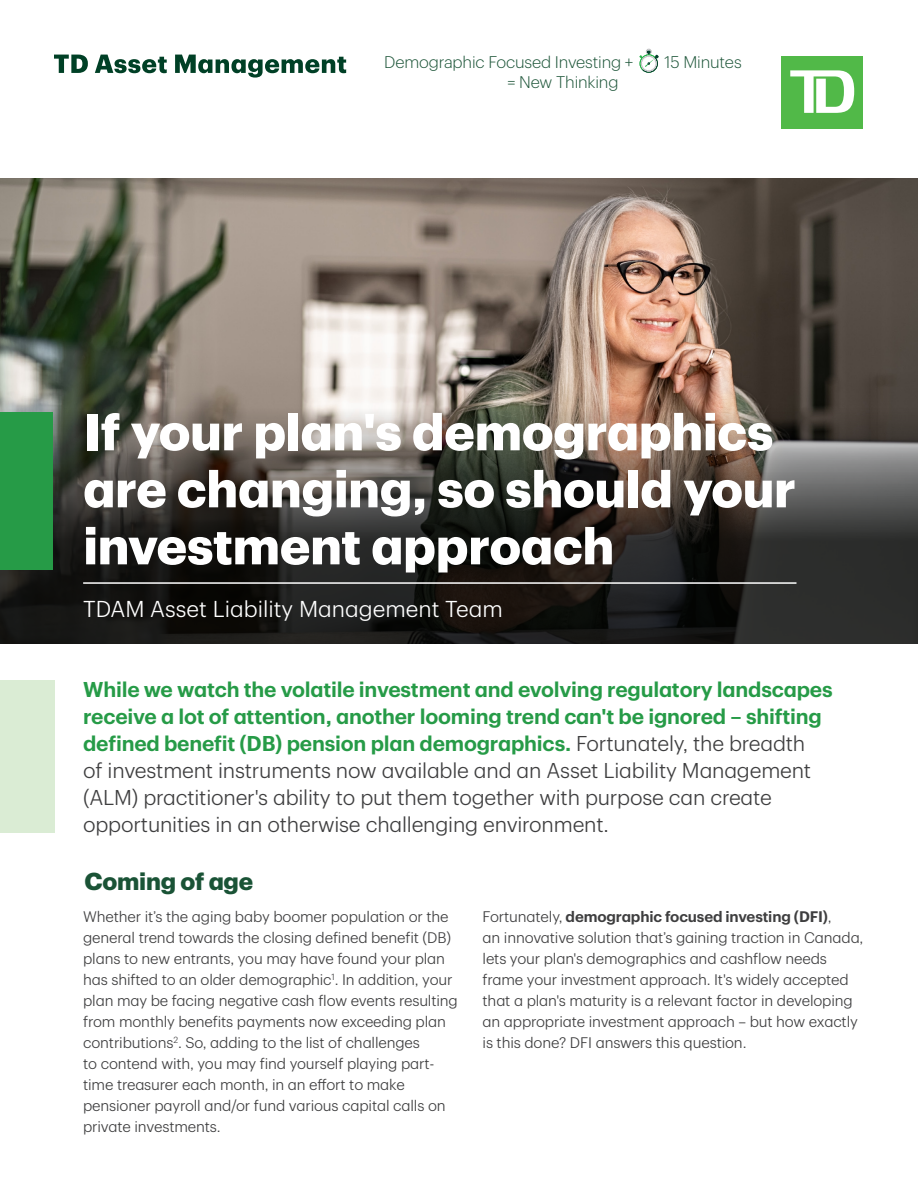
<style>
.page{position:relative;width:918px;height:1188px;background:#fff}
.page>*{position:absolute;margin:0;border:0;box-sizing:border-box;transform-origin:0 0}
.Legal_Text{font:700 51px/57px "TD Graphik";letter-spacing:-.005em;color:#fff}
.Subhead_Style_2_Dark{font:700 24px "TD Graphik";letter-spacing:-.01em;color:#1a5336}
.Legal_Text-2{font:300 22.5px "TD Graphik";color:#fff}
.Body{font:300 21px/27px "TD Graphik";letter-spacing:-.01em;color:#3e3e3f}
.TD_Top_Equation_Styl{font:300 16.5px "TD Graphik";letter-spacing:-.01em;color:#1a5336}
.Subhead_Style_2_Dark-2{font:300 15px/21px "TD Graphik";letter-spacing:-.01em;color:#3e3e3f}
.Body-2{font:300 15px/21px "TD Graphik";letter-spacing:-.01em;color:#3e3e3f}
.s1{font-weight:600;color:#269b47}
.s2{font-weight:600}
</style>
<div class="page">
<img style="left:0;top:178px;width:918px;height:230px">
<svg style="left:0;top:408px;width:918px;height:236px;background:#3b3733"></svg>
<div style="left:782px;top:56px;width:81px;height:73px;background:#51b948"></div>
<svg style="left:790px;top:70px;width:64px;height:43px"></svg>
<div style="left:0;top:412px;width:53px;height:158px;background:#269b47"></div>
<div style="left:0;top:680px;width:55px;height:153px;background:#daecd4"></div>
<svg style="left:639px;top:49px;width:19px;height:24px"></svg>
<svg style="left:54px;top:55px;width:292px;height:23px"></svg>
<hr style="left:83px;top:582px;width:713px;height:2px;background:#fff">
<p class="TD_Top_Equation_Styl" style="left:384px;top:50px;width:251px">Demographic Focused Investing +</p>
<p class="TD_Top_Equation_Styl" style="left:665px;top:50px;width:79px">15 Minutes</p>
<p class="TD_Top_Equation_Styl" style="left:507px;top:70px;width:113px">= New Thinking</p>
<p class="Legal_Text" style="left:83px;top:399px;width:714px">If your plan's demographics are changing, so should your investment approach</p>
<p class="Legal_Text-2" style="left:83px;top:592px;width:421px">TDAM Asset Liability Management Team</p>
<p class="Body" style="left:83px;top:674px;width:751px"><span class="s1">While we watch the volatile investment and evolving regulatory landscapes receive a lot of attention, another looming trend can't be ignored – shifting defined benefit (DB) pension plan demographics.</span> Fortunately, the breadth<br>of investment instruments now available and an Asset Liability Management (ALM) practitioner's ability to put them together with purpose can create opportunities in an otherwise challenging environment.</p>
<p class="Subhead_Style_2_Dark" style="left:84px;top:863px;width:170px">Coming of age</p>
<p class="Subhead_Style_2_Dark-2" style="left:83px;top:904px;width:376px">Whether it’s the aging baby boomer population or the general trend towards the closing defined benefit (DB) plans to new entrants, you may have found your plan has shifted to an older demographic<sup>1</sup>. In addition, your plan may be facing negative cash flow events resulting from monthly benefits payments now exceeding plan contributions<sup>2</sup>. So, adding to the list of challenges<br>to contend with, you may find yourself playing part&shy;time treasurer each month, in an effort to make pensioner payroll and/or fund various capital calls on private investments.</p>
<p class="Body-2" style="left:483px;top:905px;width:382px">Fortunately, <span class="s2">demographic focused investing (DFI)</span>,<br>an innovative solution that’s gaining traction in Canada, lets your plan's demographics and cashflow needs frame your investment approach. It's widely accepted that a plan's maturity is a relevant factor in developing an appropriate investment approach – but how exactly is this done? DFI answers this question.</p>
</div>
